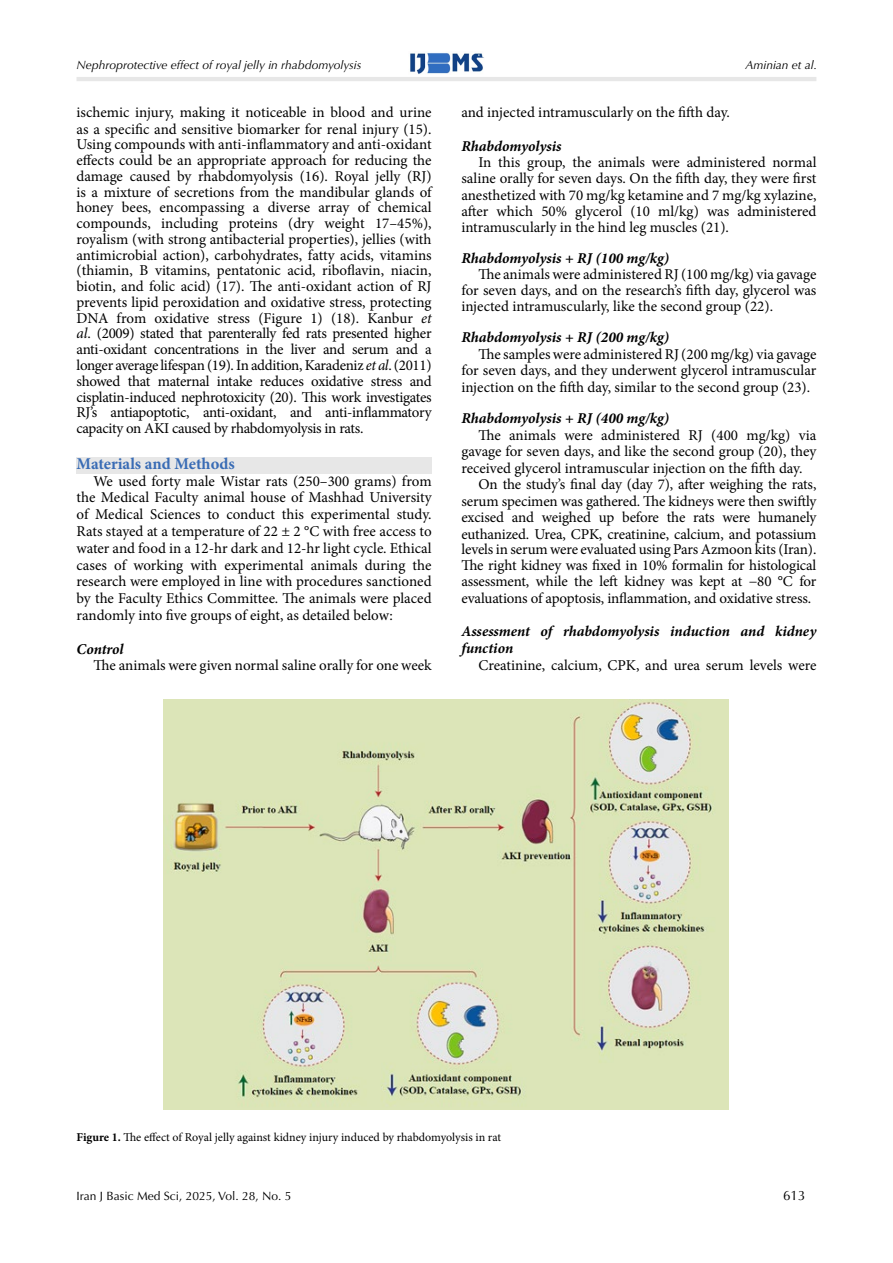
<style>
.page{position:relative;width:893px;height:1263px;background:#fff}
.page>*{position:absolute;margin:0;border:0;box-sizing:border-box;transform-origin:0 0}
.t1{font:700 16.5px "Minion Pro";color:#396cb5}
.t2{font:15px/15.8px "Minion Pro";letter-spacing:-.01em;color:#000;text-align:justify}
.t3{font:italic 700 15px/16.8px "Minion Pro";letter-spacing:-.005em;color:#000}
.t4{font:13.5px "Optima LT Std";color:#000}
.t5{font:12px "Minion Pro";color:#000}
.t6{font:italic 12px "Optima LT Std";color:#000}
.t7{font:12px "Optima LT Std";color:#000}
.s1{font-style:italic}
.s2{font-weight:700}
</style>
<div class="page">
<img style="left:410px;top:52px;width:74px;height:23px">
<hr style="left:77px;top:77px;width:739px;height:4px;background:#e7e7e7">
<div style="left:77px;top:457px;width:355px;height:16px;background:#e7e7e7"></div>
<img style="left:163px;top:700px;width:565px;height:409px">
<p class="t6" style="left:77px;top:58px;width:286px">Nephroprotective effect of royal jelly in rhabdomyolysis</p>
<p class="t6" style="left:745px;top:58px;width:73px">Aminian et al.</p>
<p class="t2" style="left:77px;top:105px;width:357px">ischemic injury, making it noticeable in blood and urine as a specific and sensitive biomarker for renal injury (15).<br>Using compounds with anti-inflammatory and anti-oxidant effects could be an appropriate approach for reducing the damage caused by rhabdomyolysis (16). Royal jelly (RJ) is a mixture of secretions from the mandibular glands of honey bees, encompassing a diverse array of chemical compounds, including proteins (dry weight 17–45%), royalism (with strong antibacterial properties), jellies (with antimicrobial action), carbohydrates, fatty acids, vitamins (thiamin, B vitamins, pentatonic acid, riboflavin, niacin, biotin, and folic acid) (17). The anti-oxidant action of RJ prevents lipid peroxidation and oxidative stress, protecting DNA from oxidative stress (Figure 1) (18). Kanbur <span class="s1">et al</span>. (2009) stated that parenterally fed rats presented higher anti-oxidant concentrations in the liver and serum and a longer average lifespan (19). In addition, Karadeniz <span class="s1">et al</span>. (2011) showed that maternal intake reduces oxidative stress and cisplatin-induced nephrotoxicity (20). This work investigates RJ’s antiapoptotic, anti-oxidant, and anti-inflammatory capacity on AKI caused by rhabdomyolysis in rats.</p>
<p class="t1" style="left:77px;top:452px;width:160px">Materials and Methods</p>
<p class="t2" style="left:77px;top:472px;width:357px;line-height:16.8px;text-indent:17px">We used forty male Wistar rats (250–300 grams) from the Medical Faculty animal house of Mashhad University of Medical Sciences to conduct this experimental study.<br>Rats stayed at a temperature of 22 ± 2 °C with free access to water and food in a 12-hr dark and 12-hr light cycle. Ethical cases of working with experimental animals during the research were employed in line with procedures sanctioned by the Faculty Ethics Committee. The animals were placed randomly into five groups of eight, as detailed below:</p>
<p class="t3" style="left:77px;top:640px;width:49px">Control</p>
<p class="t2" style="left:94px;top:658px;width:340px">The animals were given normal saline orally for one week</p>
<p class="t2" style="left:461px;top:105px;width:270px">and injected intramuscularly on the fifth day.</p>
<p class="t3" style="left:461px;top:137px;width:102px">Rhabdomyolysis</p>
<p class="t2" style="left:461px;top:154px;width:357px;line-height:16.4px;text-indent:17px">In this group, the animals were administered normal saline orally for seven days. On the fifth day, they were first anesthetized with 70 mg/kg ketamine and 7 mg/kg xylazine, after which 50% glycerol (10 ml/kg) was administered intramuscularly in the hind leg muscles (21).</p>
<p class="t3" style="left:461px;top:250px;width:209px">Rhabdomyolysis + RJ (100 mg/kg)</p>
<p class="t2" style="left:461px;top:266px;width:357px;text-indent:17px">The animals were administered RJ (100 mg/kg) via gavage for seven days, and on the research’s fifth day, glycerol was injected intramuscularly, like the second group (22).</p>
<p class="t3" style="left:461px;top:329px;width:209px">Rhabdomyolysis + RJ (200 mg/kg)</p>
<p class="t2" style="left:461px;top:346px;width:357px;line-height:16.5px;text-indent:17px">The samples were administered RJ (200 mg/kg) via gavage for seven days, and they underwent glycerol intramuscular injection on the fifth day, similar to the second group (23).</p>
<p class="t3" style="left:461px;top:410px;width:209px">Rhabdomyolysis + RJ (400 mg/kg)</p>
<p class="t2" style="left:478px;top:427px;width:339px">The animals were administered RJ (400 mg/kg) via</p>
<p class="t2" style="left:461px;top:443px;width:356px">gavage for seven days, and like the second group (20), they</p>
<p class="t2" style="left:461px;top:460px;width:343px">received glycerol intramuscular injection on the fifth day.</p>
<p class="t2" style="left:478px;top:476px;width:340px">On the study’s final day (day 7), after weighing the rats,</p>
<p class="t2" style="left:461px;top:493px;width:357px">serum specimen was gathered. The kidneys were then swiftly</p>
<p class="t2" style="left:461px;top:509px;width:357px">excised and weighed up before the rats were humanely</p>
<p class="t2" style="left:461px;top:526px;width:357px">euthanized. Urea, CPK, creatinine, calcium, and potassium</p>
<p class="t2" style="left:461px;top:542px;width:357px">levels in serum were evaluated using Pars Azmoon kits (Iran).</p>
<p class="t2" style="left:461px;top:557px;width:357px">The right kidney was fixed in 10% formalin for histological</p>
<p class="t2" style="left:461px;top:573px;width:357px">assessment, while the left kidney was kept at −80 °C for</p>
<p class="t2" style="left:461px;top:590px;width:351px">evaluations of apoptosis, inflammation, and oxidative stress.</p>
<p class="t3" style="left:461px;top:623px;width:357px">Assessment of rhabdomyolysis induction and kidney function</p>
<p class="t2" style="left:478px;top:657px;width:340px">Creatinine, calcium, CPK, and urea serum levels were</p>
<p class="t5" style="left:77px;top:1129px;width:426px"><span class="s2">Figure 1.</span> The effect of Royal jelly against kidney injury induced by rhabdomyolysis in rat</p>
<p class="t7" style="left:77px;top:1188px;width:216px">Iran J Basic Med Sci, 2025, Vol. 28, No. 5</p>
<p class="t4" style="left:783px;top:1187px;width:24px">613</p>
</div>
